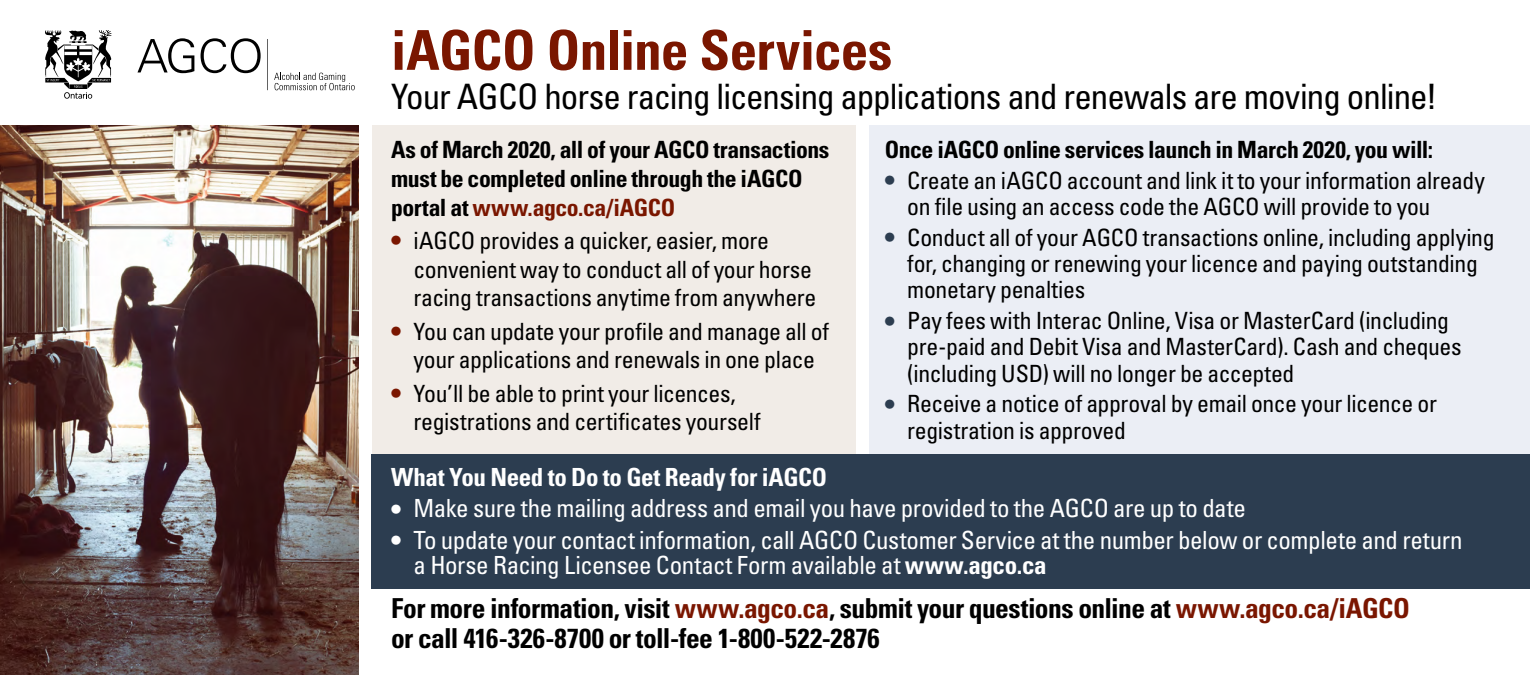
<style>
.page{position:relative;width:1530px;height:675px;background:#fff}
.page>*{position:absolute;margin:0;border:0;box-sizing:border-box;transform-origin:0 0}
.t1{font:700 condensed 55px "Univers LT Std";letter-spacing:-.015em;color:#7a1600}
.t2{font:condensed 35px "Univers LT Std";letter-spacing:-.025em;color:#000}
.t3{font:700 condensed 27.5px/30px "Univers LT Std";letter-spacing:-.02em;color:#000}
.t4{font:condensed 25px/25px "Univers LT Std";letter-spacing:-.015em;color:#fff}
.t5{font:700 condensed 25px "Univers LT Std";letter-spacing:-.015em;color:#fff}
.t6{font:condensed 23.75px/26.2px "Univers LT Std";letter-spacing:-.015em;color:#000}
.t7{font:700 condensed 23.75px/28.8px "Univers LT Std";letter-spacing:-.02em;color:#000}
.s1{color:#7a1600}
.s2{font-size:30px;color:#7a1600}
.s3{font-size:30px}
.s4{font-weight:700}
.s5{font-size:30px;color:#2c3d50}
</style>
<div class="page">
<img style="left:0;top:125px;width:358px;height:550px">
<div style="left:372px;top:125px;width:483px;height:345px;background:#f1ece7"></div>
<div style="left:869px;top:125px;width:661px;height:345px;background:#ebeef5"></div>
<div style="left:372px;top:455px;width:1158px;height:134px;background:#2c3d50"></div>
<svg style="left:138px;top:38px;width:56px;height:35px"></svg>
<svg style="left:201px;top:38px;width:60px;height:35px"></svg>
<hr style="left:267px;top:39px;width:1px;height:51px;background:#000">
<svg style="left:274px;top:73px;width:81px;height:17px"></svg>
<svg style="left:45px;top:30px;width:67px;height:69px"></svg>
<h1 class="t1" style="left:391px;top:17px;width:503px">iAGCO Online Services</h1>
<h2 class="t2" style="left:391px;top:74px;width:1048px">Your AGCO horse racing licensing applications and renewals are moving online!</h2>
<p class="t7" style="left:391px;top:135px;width:440px">As of March 2020, all of your AGCO transactions must be completed online through the iAGCO portal at <span class="s1">www.agco.ca/iAGCO</span></p>
<p class="t6" style="left:414px;top:226px;width:404px;line-height:28.8px;text-indent:-22px"><span class="s2">•</span> iAGCO provides a quicker, easier, more convenient way to conduct all of your horse racing transactions anytime from anywhere</p>
<p class="t6" style="left:391px;top:316px;width:440px;line-height:28.8px;text-align:center"><span class="s2">•</span> You can update your profile and manage all of your applications and renewals in one place</p>
<p class="t6" style="left:414px;top:378px;width:349px;line-height:28.8px;text-indent:-22px"><span class="s2">•</span> You’ll be able to print your licences, registrations and certificates yourself</p>
<p class="t5" style="left:391px;top:462px;width:438px">What You Need to Do to Get Ready for iAGCO</p>
<p class="t4" style="left:391px;top:496px;width:856px"><span class="s3">•</span> Make sure the mailing address and email you have provided to the AGCO are up to date</p>
<p class="t4" style="left:414px;top:527px;width:1051px;text-indent:-22px"><span class="s3">•</span> To update your contact information, call AGCO Customer Service at the number below or complete and return a Horse Racing Licensee Contact Form available at <span class="s4">www.agco.ca</span></p>
<p class="t7" style="left:885px;top:135px;width:550px">Once iAGCO online services launch in March 2020, you will:</p>
<p class="t6" style="left:907px;top:167px;width:579px;text-indent:-22px"><span class="s5">•</span> Create an iAGCO account and link it to your information already on file using an access code the AGCO will provide to you</p>
<p class="t6" style="left:907px;top:224px;width:589px;text-indent:-22px"><span class="s5">•</span> Conduct all of your AGCO transactions online, including applying for, changing or renewing your licence and paying outstanding monetary penalties</p>
<p class="t6" style="left:907px;top:307px;width:556px;text-indent:-22px"><span class="s5">•</span> Pay fees with Interac Online, Visa or MasterCard (including pre-paid and Debit Visa and MasterCard). Cash and cheques (including USD) will no longer be accepted</p>
<p class="t6" style="left:907px;top:390px;width:531px;text-indent:-22px"><span class="s5">•</span> Receive a notice of approval by email once your licence or registration is approved</p>
<p class="t3" style="left:391px;top:594px;width:1020px">For more information, visit <span class="s1">www.agco.ca</span>, submit your questions online at <span class="s1">www.agco.ca/iAGCO </span>or call 416-326-8700 or toll-fee 1-800-522-2876</p>
</div>
